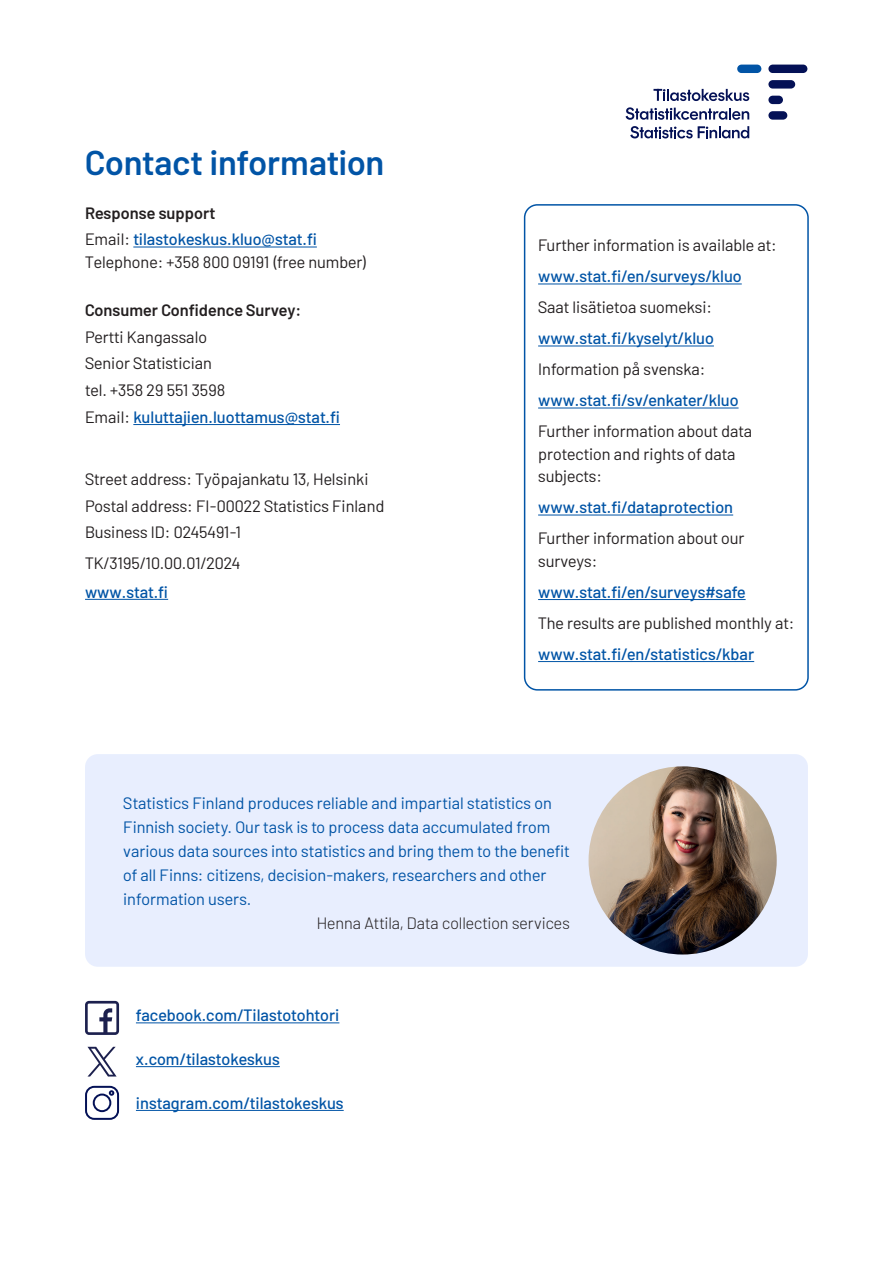
<style>
.page{position:relative;width:893px;height:1263px;background:#fff}
.page>*{position:absolute;margin:0;border:0;box-sizing:border-box;transform-origin:0 0}
.H1_Otsikko{font:600 34.5px "Barlow";letter-spacing:-.005em;color:#0154a6}
.P_laatikko_leipis{font:16.5px/24px "Barlow";color:#0154a6}
.P_linkkilstaus_alaosa{font:500 16.5px "Barlow";color:#0154a6}
.P_linkkilstaus_alaosa-2{font:16.5px/22.5px "Barlow";color:#231f20}
.P_yhteystiedot_leipis{font:16.5px "Barlow";color:#231f20}
.P_yhteystiedot_leipis-2{font:500 16.5px "Barlow";color:#0154a6}
.P_yhteystiedot_leipis-3{font:600 16.5px "Barlow";color:#231f20}
.P_laatikko_leipis-2{font:300 16.5px "Barlow";color:#231f20}
.p_leipis{font:500 16.5px "Barlow";color:#0154a6}
.s1{font-weight:400;color:#231f20}
</style>
<div class="page">
<hr style="left:133px;top:247px;width:184px;height:1px;background:#0154a6">
<hr style="left:133px;top:424px;width:207px;height:1px;background:#0154a6">
<hr style="left:85px;top:599px;width:83px;height:1px;background:#0154a6">
<div style="left:85px;top:754px;width:723px;height:213px;background:#e8eefe;border-radius:13px"></div>
<hr style="left:538px;top:284px;width:204px;height:1px;background:#0154a6">
<hr style="left:538px;top:346px;width:176px;height:1px;background:#0154a6">
<hr style="left:538px;top:408px;width:201px;height:1px;background:#0154a6">
<hr style="left:538px;top:515px;width:195px;height:1px;background:#0154a6">
<hr style="left:538px;top:599px;width:208px;height:1px;background:#0154a6">
<hr style="left:538px;top:661px;width:216px;height:1px;background:#0154a6">
<div style="left:524px;top:204px;width:285px;height:487px;border:2px solid #0154a6;border-radius:13px"></div>
<hr style="left:136px;top:1022px;width:203px;height:1px;background:#0154a6">
<hr style="left:136px;top:1066px;width:144px;height:1px;background:#0154a6">
<hr style="left:136px;top:1110px;width:208px;height:1px;background:#0154a6">
<svg style="left:85px;top:1001px;width:34px;height:34px"></svg>
<svg style="left:85px;top:1086px;width:34px;height:34px"></svg>
<svg style="left:87px;top:1047px;width:29px;height:29px"></svg>
<img style="left:589px;top:766px;width:188px;height:188px;border-radius:94px">
<svg style="left:737px;top:65px;width:25px;height:8px"></svg>
<svg style="left:768px;top:65px;width:40px;height:8px"></svg>
<svg style="left:768px;top:80px;width:27px;height:9px"></svg>
<svg style="left:768px;top:96px;width:15px;height:8px"></svg>
<svg style="left:768px;top:111px;width:20px;height:9px"></svg>
<svg style="left:653px;top:89px;width:96px;height:12px"></svg>
<svg style="left:630px;top:126px;width:119px;height:12px"></svg>
<svg style="left:626px;top:107px;width:123px;height:13px"></svg>
<h1 class="H1_Otsikko" style="left:85px;top:137px;width:301px">Contact information</h1>
<p class="P_yhteystiedot_leipis-3" style="left:85px;top:201px;width:132px">Response support</p>
<p class="P_yhteystiedot_leipis-2" style="left:85px;top:227px;width:233px"><span class="s1">Email:</span> tilastokeskus.kluo@stat.fi</p>
<p class="P_yhteystiedot_leipis" style="left:85px;top:250px;width:283px">Telephone: +358 800 09191 (free number)</p>
<p class="P_yhteystiedot_leipis-3" style="left:85px;top:298px;width:218px">Consumer Confidence Survey:</p>
<p class="P_yhteystiedot_leipis" style="left:85px;top:325px;width:123px">Pertti Kangassalo</p>
<p class="P_yhteystiedot_leipis" style="left:85px;top:351px;width:129px">Senior Statistician</p>
<p class="P_yhteystiedot_leipis" style="left:85px;top:378px;width:142px">tel. +358 29 551 3598</p>
<p class="P_yhteystiedot_leipis-2" style="left:85px;top:405px;width:256px"><span class="s1">Email:</span> kuluttajien.luottamus@stat.fi</p>
<p class="P_yhteystiedot_leipis" style="left:85px;top:467px;width:285px">Street address: Työpajankatu 13, Helsinki</p>
<p class="P_yhteystiedot_leipis" style="left:85px;top:494px;width:301px">Postal address: FI-00022 Statistics Finland</p>
<p class="P_yhteystiedot_leipis" style="left:85px;top:520px;width:158px">Business ID: 0245491-1</p>
<p class="P_yhteystiedot_leipis" style="left:85px;top:551px;width:157px">TK/3195/10.00.01/2024</p>
<p class="p_leipis" style="left:85px;top:580px;width:85px">www.stat.fi</p>
<p class="P_linkkilstaus_alaosa-2" style="left:538px;top:233px;width:240px">Further information is available at:</p>
<p class="P_linkkilstaus_alaosa" style="left:538px;top:264px;width:205px">www.stat.fi/en/surveys/kluo</p>
<p class="P_linkkilstaus_alaosa-2" style="left:538px;top:295px;width:176px">Saat lisätietoa suomeksi:</p>
<p class="P_linkkilstaus_alaosa" style="left:538px;top:326px;width:177px">www.stat.fi/kyselyt/kluo</p>
<p class="P_linkkilstaus_alaosa-2" style="left:538px;top:357px;width:169px">Information på svenska:</p>
<p class="P_linkkilstaus_alaosa" style="left:538px;top:388px;width:202px">www.stat.fi/sv/enkater/kluo</p>
<p class="P_linkkilstaus_alaosa-2" style="left:538px;top:419px;width:216px">Further information about data protection and rights of data subjects:</p>
<p class="P_linkkilstaus_alaosa" style="left:538px;top:495px;width:197px">www.stat.fi/dataprotection</p>
<p class="P_linkkilstaus_alaosa-2" style="left:538px;top:526px;width:208px">Further information about our surveys:</p>
<p class="P_linkkilstaus_alaosa" style="left:538px;top:580px;width:209px">www.stat.fi/en/surveys#safe</p>
<p class="P_linkkilstaus_alaosa-2" style="left:538px;top:610px;width:258px">The results are published monthly at:</p>
<p class="P_linkkilstaus_alaosa" style="left:538px;top:642px;width:218px">www.stat.fi/en/statistics/kbar</p>
<p class="P_laatikko_leipis" style="left:123px;top:789px;width:448px">Statistics Finland produces reliable and impartial statistics on Finnish society. Our task is to process data accumulated from various data sources into statistics and bring them to the benefit of all Finns: citizens, decision-makers, researchers and other information users.</p>
<p class="P_laatikko_leipis-2" style="left:317px;top:911px;width:255px">Henna Attila, Data collection services</p>
<p class="P_linkkilstaus_alaosa" style="left:136px;top:1003px;width:205px">facebook.com/Tilastotohtori</p>
<p class="P_linkkilstaus_alaosa" style="left:136px;top:1047px;width:145px">x.com/tilastokeskus</p>
<p class="P_linkkilstaus_alaosa" style="left:136px;top:1091px;width:209px">instagram.com/tilastokeskus</p>
</div>
